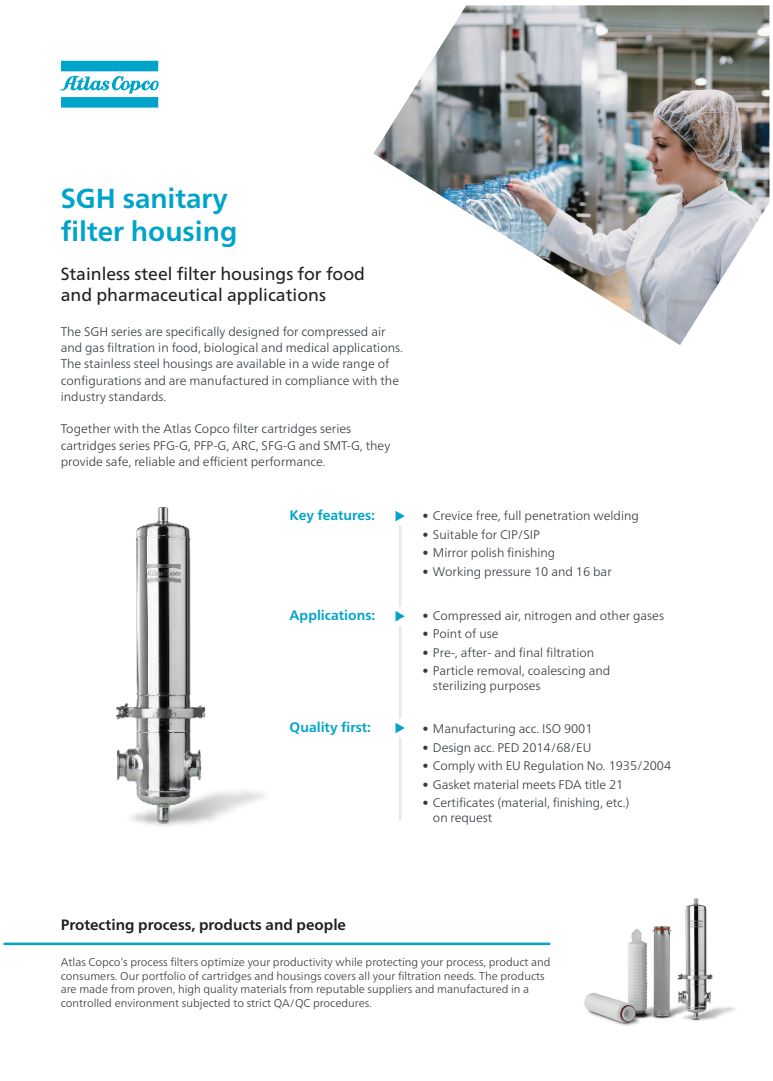
<style>
.page{position:relative;width:773px;height:1081px;background:#fff}
.page>*{position:absolute;margin:0;border:0;box-sizing:border-box;transform-origin:0 0}
.t1{font:700 27.5px/33px "Neue Frutiger World";color:#00a4ca}
.t2{font:17.5px/21px "Neue Frutiger World";color:#231f20}
.t3{font:700 15px "Neue Frutiger World";color:#231f20}
.t4{font:700 13.75px "Neue Frutiger World";color:#00a4ca}
.t5{font:300 12.5px/16.2px "Neue Frutiger World";color:#353b40}
.t6{font:300 11.25px/13.5px "Neue Frutiger World";color:#353b40}
</style>
<div class="page">
<svg style="left:61px;top:61px;width:98px;height:47px"></svg>
<img style="left:373px;top:5px;width:396px;height:340px">
<img style="left:584px;top:898px;width:152px;height:128px">
<hr style="left:4px;top:942px;width:546px;height:3px;background:#00a4ca">
<img style="left:116px;top:507px;width:148px;height:319px">
<hr style="left:399px;top:526px;width:2px;height:294px;background:#e6e7e9">
<div style="left:390px;top:607px;width:19px;height:19px;background:#fff;border-radius:50%"></div>
<svg style="left:395px;top:611px;width:9px;height:10px"></svg>
<svg style="left:395px;top:511px;width:9px;height:10px"></svg>
<div style="left:390px;top:718px;width:19px;height:19px;background:#fff;border-radius:50%"></div>
<svg style="left:395px;top:722px;width:9px;height:11px"></svg>
<h1 class="t1" style="left:61px;top:182px;width:178px">SGH sanitary filter housing</h1>
<h2 class="t2" style="left:61px;top:263px;width:306px">Stainless steel filter housings for food and pharmaceutical applications</h2>
<p class="t5" style="left:61px;top:323px;width:344px">The SGH series are specifically designed for compressed air and gas filtration in food, biological and medical applications.<br>The stainless steel housings are available in a wide range of configurations and are manufactured in compliance with the industry standards.</p>
<p class="t5" style="left:61px;top:421px;width:331px">Together with the Atlas Copco filter cartridges series cartridges series PFG-G, PFP-G, ARC, SFG-G and SMT-G, they provide safe, reliable and efficient performance.</p>
<p class="t4" style="left:289px;top:503px;width:87px">Key features:</p>
<p class="t5" style="left:422px;top:508px;width:218px">• Crevice free, full penetration welding</p>
<p class="t5" style="left:422px;top:526px;width:119px">• Suitable for CIP/SIP</p>
<p class="t5" style="left:422px;top:545px;width:134px">• Mirror polish finishing</p>
<p class="t5" style="left:422px;top:563px;width:191px">• Working pressure 10 and 16 bar</p>
<p class="t4" style="left:289px;top:603px;width:87px">Applications:</p>
<p class="t5" style="left:422px;top:607px;width:243px">• Compressed air, nitrogen and other gases</p>
<p class="t5" style="left:422px;top:626px;width:78px">• Point of use</p>
<p class="t5" style="left:422px;top:644px;width:173px">• Pre-, after- and final filtration</p>
<p class="t5" style="left:433px;top:663px;width:179px;line-height:15px;text-indent:-11px">• Particle removal, coalescing and sterilizing purposes</p>
<p class="t4" style="left:289px;top:715px;width:83px">Quality first:</p>
<p class="t5" style="left:422px;top:720px;width:172px">• Manufacturing acc. ISO 9001</p>
<p class="t5" style="left:422px;top:739px;width:170px">• Design acc. PED 2014/68/EU</p>
<p class="t5" style="left:422px;top:758px;width:250px">• Comply with EU Regulation No. 1935/2004</p>
<p class="t5" style="left:422px;top:776px;width:202px">• Gasket material meets FDA title 21</p>
<p class="t5" style="left:433px;top:795px;width:198px;line-height:15px;text-indent:-11px">• Certificates (material, finishing, etc.) on request</p>
<p class="t3" style="left:61px;top:912px;width:287px">Protecting process, products and people</p>
<p class="t6" style="left:61px;top:955px;width:491px">Atlas Copco’s process filters optimize your productivity while protecting your process, product and consumers. Our portfolio of cartridges and housings covers all your filtration needs. The products are made from proven, high quality materials from reputable suppliers and manufactured in a controlled environment subjected to strict QA/QC procedures.</p>
</div>
